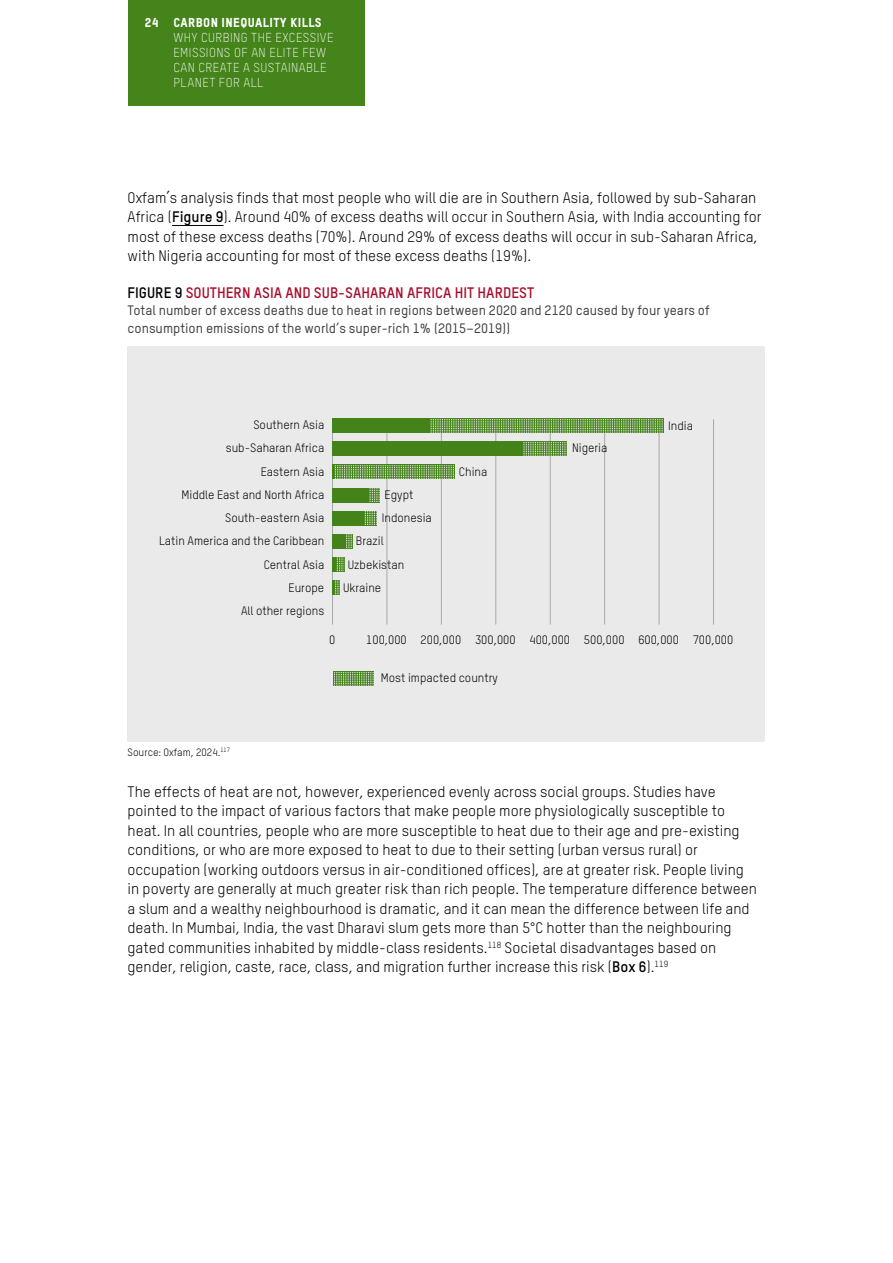
<style>
.page{position:relative;width:893px;height:1263px;background:#fff}
.page>*{position:absolute;margin:0;border:0;box-sizing:border-box;transform-origin:0 0}
.t1{font:15px/19.5px "Oxfam TSTARPRO";color:#000}
.t2{font:700 15px "Oxfam TSTARPRO";color:#a70f2e}
.t3{font:500 13.5px/17.2px "Oxfam TSTARPRO";color:#424241}
.t4{font:300 12.75px/15px "Oxfam TSTARPRO";letter-spacing:.03em;color:#fff}
.t5{font:12.75px "Oxfam TSTARPRO Headline";letter-spacing:.03em;color:#fff}
.t6{font:12px "Oxfam TSTARPRO";color:#000}
.t7{font:10.5px "Oxfam TSTARPRO";color:#000}
.s1{font-weight:700}
.s2{color:#000}
</style>
<div class="page">
<div style="left:128px;top:0;width:236px;height:105px;background:#44841a"></div>
<div style="left:128px;top:346px;width:637px;height:395px;background:#eaeaeb"></div>
<hr style="left:713px;top:419px;width:1px;height:205px;background:#a7a9ac">
<hr style="left:659px;top:419px;width:1px;height:205px;background:#a7a9ac">
<hr style="left:604px;top:419px;width:1px;height:205px;background:#a7a9ac">
<hr style="left:550px;top:419px;width:1px;height:205px;background:#a7a9ac">
<hr style="left:495px;top:419px;width:1px;height:205px;background:#a7a9ac">
<hr style="left:441px;top:419px;width:1px;height:205px;background:#a7a9ac">
<hr style="left:387px;top:419px;width:1px;height:205px;background:#a7a9ac">
<hr style="left:332px;top:419px;width:1px;height:205px;background:#a7a9ac">
<div style="left:332px;top:442px;width:235px;height:14px;background:#44831a"></div>
<svg style="left:332px;top:465px;width:3px;height:14px"></svg>
<div style="left:332px;top:488px;width:48px;height:14px;background:#44831a"></div>
<div style="left:332px;top:511px;width:45px;height:14px;background:#44831a"></div>
<div style="left:332px;top:534px;width:21px;height:14px;background:#44831a"></div>
<svg style="left:332px;top:557px;width:5px;height:14px"></svg>
<div style="left:332px;top:580px;width:7px;height:15px;background:#44831a"></div>
<div style="left:332px;top:419px;width:332px;height:14px;background:#44831a"></div>
<div style="left:335px;top:465px;width:120px;height:14px;background:#44831a"></div>
<svg style="left:430px;top:419px;width:233px;height:14px"></svg>
<svg style="left:523px;top:442px;width:44px;height:14px"></svg>
<svg style="left:335px;top:465px;width:119px;height:14px"></svg>
<svg style="left:369px;top:488px;width:11px;height:14px"></svg>
<svg style="left:365px;top:511px;width:12px;height:14px"></svg>
<svg style="left:346px;top:534px;width:7px;height:14px"></svg>
<svg style="left:337px;top:557px;width:8px;height:14px"></svg>
<svg style="left:335px;top:580px;width:5px;height:14px"></svg>
<svg style="left:333px;top:672px;width:41px;height:14px"></svg>
<hr style="left:172px;top:225px;width:52px;height:1px;background:#000">
<p class="t5" style="left:145px;top:15px;width:178px">24 CARBON INEQUALITY KILLS</p>
<p class="t4" style="left:173px;top:30px;width:162px">WHY CURBING THE EXCESSIVE<br>EMISSIONS OF AN ELITE FEW<br>CAN CREATE A SUSTAINABLE<br>PLANET FOR ALL</p>
<p class="t1" style="left:128px;top:188px;width:635px">Oxfam’s analysis finds that most people who will die are in Southern Asia, followed by sub-Saharan Africa (<span class="s1">Figure 9</span>). Around 40% of excess deaths will occur in Southern Asia, with India accounting for most of these excess deaths (70%). Around 29% of excess deaths will occur in sub-Saharan Africa, with Nigeria accounting for most of these excess deaths (19%).</p>
<p class="t2" style="left:128px;top:283px;width:408px"><span class="s2">FIGURE 9</span> SOUTHERN ASIA AND SUB-SAHARAN AFRICA HIT HARDEST</p>
<p class="t3" style="left:128px;top:302px;width:584px">Total number of excess deaths due to heat in regions between 2020 and 2120 caused by four years of consumption emissions of the world’s super-rich 1% (2015–2019))</p>
<p class="t6" style="left:253px;top:417px;width:72px">Southern Asia</p>
<p class="t6" style="left:668px;top:419px;width:26px">India</p>
<p class="t6" style="left:226px;top:441px;width:100px">sub-Saharan Africa</p>
<p class="t6" style="left:572px;top:441px;width:37px">Nigeria</p>
<p class="t6" style="left:261px;top:464px;width:65px">Eastern Asia</p>
<p class="t6" style="left:181px;top:488px;width:144px">Middle East and North Africa</p>
<p class="t6" style="left:385px;top:488px;width:30px">Egypt</p>
<p class="t6" style="left:225px;top:511px;width:101px">South-eastern Asia</p>
<p class="t6" style="left:382px;top:511px;width:52px">Indonesia</p>
<p class="t6" style="left:159px;top:534px;width:166px">Latin America and the Caribbean</p>
<p class="t6" style="left:356px;top:534px;width:29px">Brazil</p>
<p class="t6" style="left:264px;top:557px;width:62px">Central Asia</p>
<p class="t6" style="left:348px;top:557px;width:58px">Uzbekistan</p>
<p class="t6" style="left:289px;top:580px;width:37px">Europe</p>
<p class="t6" style="left:343px;top:580px;width:40px">Ukraine</p>
<p class="t6" style="left:241px;top:603px;width:85px">All other regions</p>
<p class="t6" style="left:459px;top:464px;width:30px">China</p>
<p class="t6" style="left:329px;top:632px;width:8px">0</p>
<p class="t6" style="left:366px;top:632px;width:369px">100,000 200,000 300,000 400,000 500,000 600,000 700,000</p>
<p class="t6" style="left:381px;top:671px;width:119px">Most impacted country</p>
<p class="t7" style="left:128px;top:746px;width:104px">Source: Oxfam, 2024.<sup>117</sup></p>
<p class="t1" style="left:128px;top:781px;width:631px">The effects of heat are not, however, experienced evenly across social groups. Studies have pointed to the impact of various factors that make people more physiologically susceptible to heat. In all countries, people who are more susceptible to heat due to their age and pre-existing conditions, or who are more exposed to heat to due to their setting (urban versus rural) or occupation (working outdoors versus in air-conditioned offices), are at greater risk. People living in poverty are generally at much greater risk than rich people. The temperature difference between a slum and a wealthy neighbourhood is dramatic, and it can mean the difference between life and death. In Mumbai, India, the vast Dharavi slum gets more than 5°C hotter than the neighbouring gated communities inhabited by middle-class residents.<sup>118</sup> Societal disadvantages based on gender, religion, caste, race, class, and migration further increase this risk (<span class="s1">Box 6</span>).<sup>119</sup></p>
</div>
